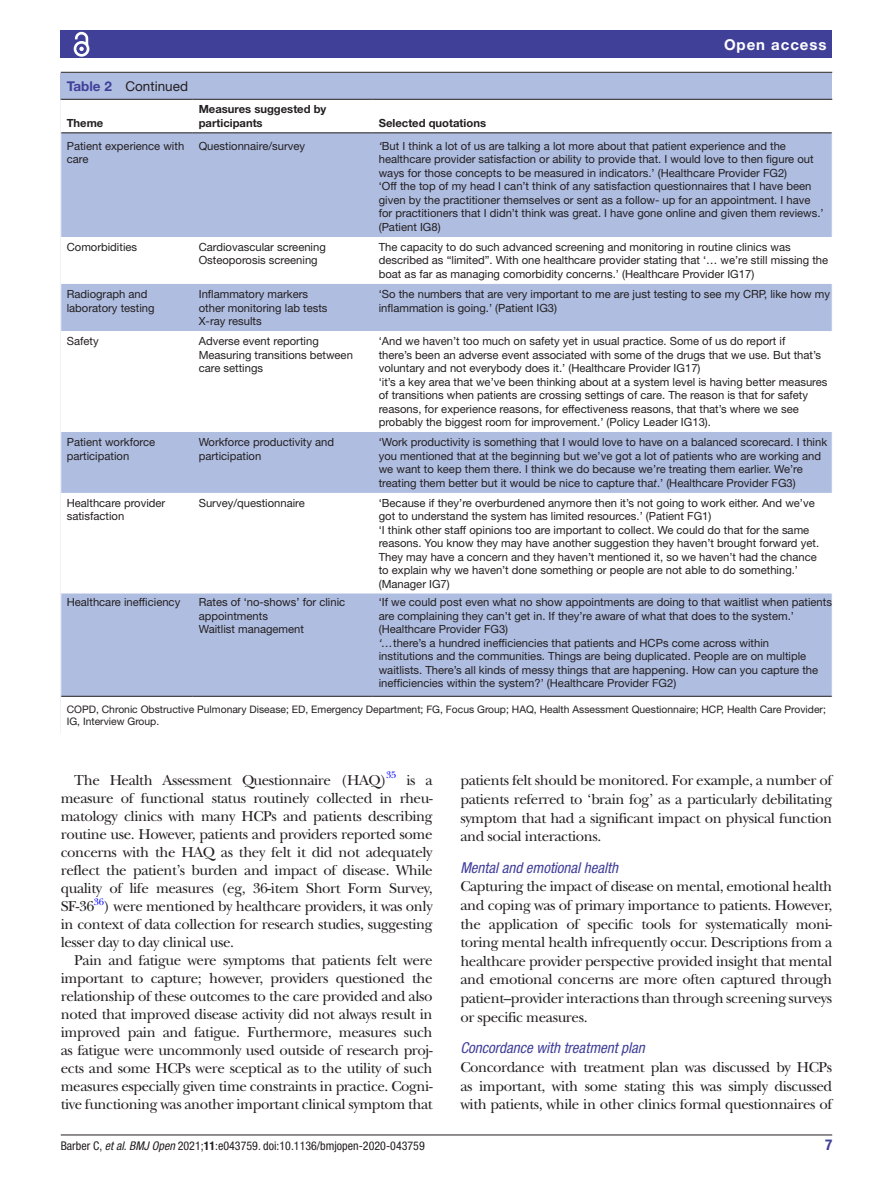
<style>
.page{position:relative;width:893px;height:1191px;background:#fff}
.page>*{position:absolute;margin:0;border:0;box-sizing:border-box;transform-origin:0 0}
.t1{font:15px/18px "New Baskerville";letter-spacing:-.025em;color:#231f20;text-align:justify}
.t2{font:italic condensed 15px "Helvetica Neue LT Std";color:#414099}
.t3{font:700 15px "Helvetica Neue LT Std";letter-spacing:.065em;color:#fff}
.t4{font:700 condensed 15px "Helvetica Neue LT Std";color:#414099}
.t5{font:13.5px "Helvetica Neue LT Std";color:#231f20}
.t6{font:condensed 12px "Helvetica Neue LT Std";color:#231f20}
.t7{font:11.25px/13.5px "Helvetica Neue LT Std";color:#231f20}
.t8{font:700 11.25px/13.5px "Helvetica Neue LT Std";color:#231f20}
.t9{font:10.35px/12.5px "Helvetica Neue LT Std";color:#231f20}
.t10{font:9.9px "New Baskerville";color:#00f}
.s1{font-weight:700;color:#414099}
.s2{font-style:italic}
.s3{font-weight:700}
</style>
<div class="page">
<hr style="left:61px;top:1134px;width:771px;height:1px;background:#231f20">
<div style="left:61px;top:31px;width:771px;height:27px;background:#414099"></div>
<svg style="left:73px;top:31px;width:17px;height:26px"></svg>
<svg style="left:61px;top:133px;width:771px;height:563px;fill:#afbde1"></svg>
<hr style="left:61px;top:99px;width:132px;height:1px;background:#231f20">
<hr style="left:61px;top:132px;width:132px;height:1px;background:#231f20">
<hr style="left:193px;top:99px;width:180px;height:1px;background:#231f20">
<hr style="left:193px;top:132px;width:180px;height:1px;background:#231f20">
<hr style="left:373px;top:99px;width:459px;height:1px;background:#231f20">
<hr style="left:373px;top:132px;width:459px;height:1px;background:#231f20">
<hr style="left:61px;top:696px;width:132px;height:1px;background:#231f20">
<hr style="left:193px;top:696px;width:180px;height:1px;background:#231f20">
<hr style="left:373px;top:696px;width:459px;height:1px;background:#231f20">
<div style="left:61px;top:73px;width:771px;height:18px;background:#afbde1"></div>
<hr style="left:61px;top:72px;width:771px;height:1px;background:#231f20">
<p class="t5" style="left:67px;top:78px;width:123px"><span class="s1">Table 2</span> Continued</p>
<p class="t8" style="left:67px;top:116px;width:38px">Theme</p>
<p class="t8" style="left:199px;top:102px;width:129px">Measures suggested by participants</p>
<p class="t8" style="left:379px;top:116px;width:109px">Selected quotations</p>
<h1 class="t3" style="left:724px;top:35px;width:104px">Open access</h1>
<p class="t7" style="left:67px;top:139px;width:119px">Patient experience with care</p>
<p class="t7" style="left:199px;top:139px;width:108px">Questionnaire/survey</p>
<p class="t7" style="left:379px;top:139px;width:446px"><span class="s2">‘</span>But I think a lot of us are talking a lot more about that patient experience and the healthcare provider satisfaction or ability to provide that. I would love to then figure out ways for those concepts to be measured in indicators.’ (Healthcare Provider FG2)<br>‘Off the top of my head I can’t think of any satisfaction questionnaires that I have been given by the practitioner themselves or sent as a follow- up for an appointment. I have for practitioners that I didn’t think was great. I have gone online and given them reviews.’ (Patient IG8)</p>
<p class="t7" style="left:67px;top:240px;width:72px">Comorbidities</p>
<p class="t7" style="left:199px;top:240px;width:129px">Cardiovascular screening<br>Osteoporosis screening</p>
<p class="t7" style="left:379px;top:240px;width:451px">The capacity to do such advanced screening and monitoring in routine clinics was described as “limited”. With one healthcare provider stating that ‘… we’re still missing the boat as far as managing comorbidity concerns.’ (Healthcare Provider IG17)</p>
<p class="t7" style="left:67px;top:287px;width:89px">Radiograph and laboratory testing</p>
<p class="t7" style="left:199px;top:287px;width:130px">Inflammatory markers other monitoring lab tests<br>X-ray results</p>
<p class="t7" style="left:379px;top:287px;width:453px">‘So the numbers that are very important to me are just testing to see my CRP, like how my inflammation is going.’ (Patient IG3)</p>
<p class="t7" style="left:67px;top:334px;width:33px">Safety</p>
<p class="t7" style="left:199px;top:334px;width:156px">Adverse event reporting<br>Measuring transitions between care settings</p>
<p class="t7" style="left:379px;top:334px;width:450px">‘And we haven’t too much on safety yet in usual practice. Some of us do report if<br>there’s been an adverse event associated with some of the drugs that we use. But that’s voluntary and not everybody does it.’ (Healthcare Provider IG17)<br>‘it’s a key area that we’ve been thinking about at a system level is having better measures of transitions when patients are crossing settings of care. The reason is that for safety reasons, for experience reasons, for effectiveness reasons, that that’s where we see probably the biggest room for improvement.’ (Policy Leader IG13).</p>
<p class="t7" style="left:67px;top:435px;width:90px">Patient workforce participation</p>
<p class="t7" style="left:199px;top:435px;width:137px">Workforce productivity and participation</p>
<p class="t7" style="left:379px;top:435px;width:450px">‘Work productivity is something that I would love to have on a balanced scorecard. I think you mentioned that at the beginning but we’ve got a lot of patients who are working and we want to keep them there. I think we do because we’re treating them earlier. We’re treating them better but it would be nice to capture tha<span class="s2">t</span>.’ (Healthcare Provider FG3)</p>
<p class="t7" style="left:67px;top:496px;width:100px">Healthcare provider satisfaction</p>
<p class="t7" style="left:199px;top:496px;width:108px">Survey/questionnaire</p>
<p class="t7" style="left:379px;top:496px;width:442px">‘Because if they’re overburdened anymore then it’s not going to work either. And we’ve got to understand the system has limited resources.’ (Patient FG1)<br>‘I think other staff opinions too are important to collect. We could do that for the same reasons. You know they may have another suggestion they haven’t brought forward yet.<br>They may have a concern and they haven’t mentioned it, so we haven’t had the chance to explain why we haven’t done something or people are not able to do something.’ (Manager IG7)</p>
<p class="t7" style="left:67px;top:595px;width:115px">Healthcare inefficiency</p>
<p class="t7" style="left:199px;top:595px;width:148px">Rates of ‘no-shows’ for clinic appointments<br>Waitlist management</p>
<p class="t7" style="left:379px;top:595px;width:455px">‘If we could post even what no show appointments are doing to that waitlist when patients are complaining they can’t get in. If they’re aware of what that does to the system.’ (Healthcare Provider FG3)<br><span class="s2">‘…</span>there’s a hundred inefficiencies that patients and HCPs come across within<br>institutions and the communities. Things are being duplicated. People are on multiple waitlists. There’s all kinds of messy things that are happening. How can you capture the inefficiencies within the system?’ (Healthcare Provider FG2)</p>
<p class="t9" style="left:67px;top:702px;width:761px">COPD, Chronic Obstructive Pulmonary Disease; ED, Emergency Department; FG, Focus Group; HAQ, Health Assessment Questionnaire; HCP, Health Care Provider;<br>IG, Interview Group.</p>
<h1 class="t1" style="left:74px;top:771px;width:314px">The Health Assessment Questionnaire (HAQ)</h1>
<p class="t10" style="left:386px;top:769px;width:12px">35</p>
<p class="t1" style="left:61px;top:771px;width:373px;text-indent:346px">is a measure of functional status routinely collected in rheu&shy;matology clinics with many HCPs and patients describing routine use. However, patients and providers reported some concerns with the HAQ as they felt it did not adequately reflect the patient’s burden and impact of disease. While quality of life measures (eg, 36-item Short Form Survey, SF-36</p>
<p class="t10" style="left:94px;top:895px;width:12px">36</p>
<h1 class="t1" style="left:61px;top:897px;width:373px;text-indent:43px">) were mentioned by healthcare providers, it was only in context of data collection for research studies, suggesting lesser day to day clinical use.</h1>
<p class="t1" style="left:61px;top:951px;width:373px;text-indent:14px">Pain and fatigue were symptoms that patients felt were important to capture; however, providers questioned the relationship of these outcomes to the care provided and also noted that improved disease activity did not always result in improved pain and fatigue. Furthermore, measures such as fatigue were uncommonly used outside of research proj&shy;ects and some HCPs were sceptical as to the utility of such measures especially given time constraints in practice. Cogni&shy;tive functioning was another important clinical symptom that</p>
<h1 class="t1" style="left:460px;top:771px;width:373px;line-height:18.6px">patients felt should be monitored. For example, a number of patients referred to ‘brain fog’ as a particularly debilitating symptom that had a significant impact on physical function and social interactions.</h1>
<h1 class="t2" style="left:460px;top:858px;width:159px">Mental and emotional health</h1>
<p class="t1" style="left:460px;top:877px;width:373px;line-height:18.6px">Capturing the impact of disease on mental, emotional health and coping was of primary importance to patients. However, the application of specific tools for systematically moni&shy;toring mental health infrequently occur. Descriptions from a healthcare provider perspective provided insight that mental and emotional concerns are more often captured through patient–provider interactions than through screening surveys or specific measures.</p>
<h1 class="t2" style="left:460px;top:1039px;width:186px">Concordance with treatment plan</h1>
<h1 class="t1" style="left:460px;top:1057px;width:373px;line-height:18.6px">Concordance with treatment plan was discussed by HCPs as important, with some stating this was simply discussed with patients, while in other clinics formal questionnaires of</h1>
<p class="t6" style="left:61px;top:1138px;width:366px">Barber C, <span class="s2">et al</span>. <span class="s2">BMJ Open</span> 2021;<span class="s3">11</span>:e043759. doi:10.1136/bmjopen-2020-043759</p>
<h1 class="t4" style="left:825px;top:1135px;width:9px">7</h1>
</div>
